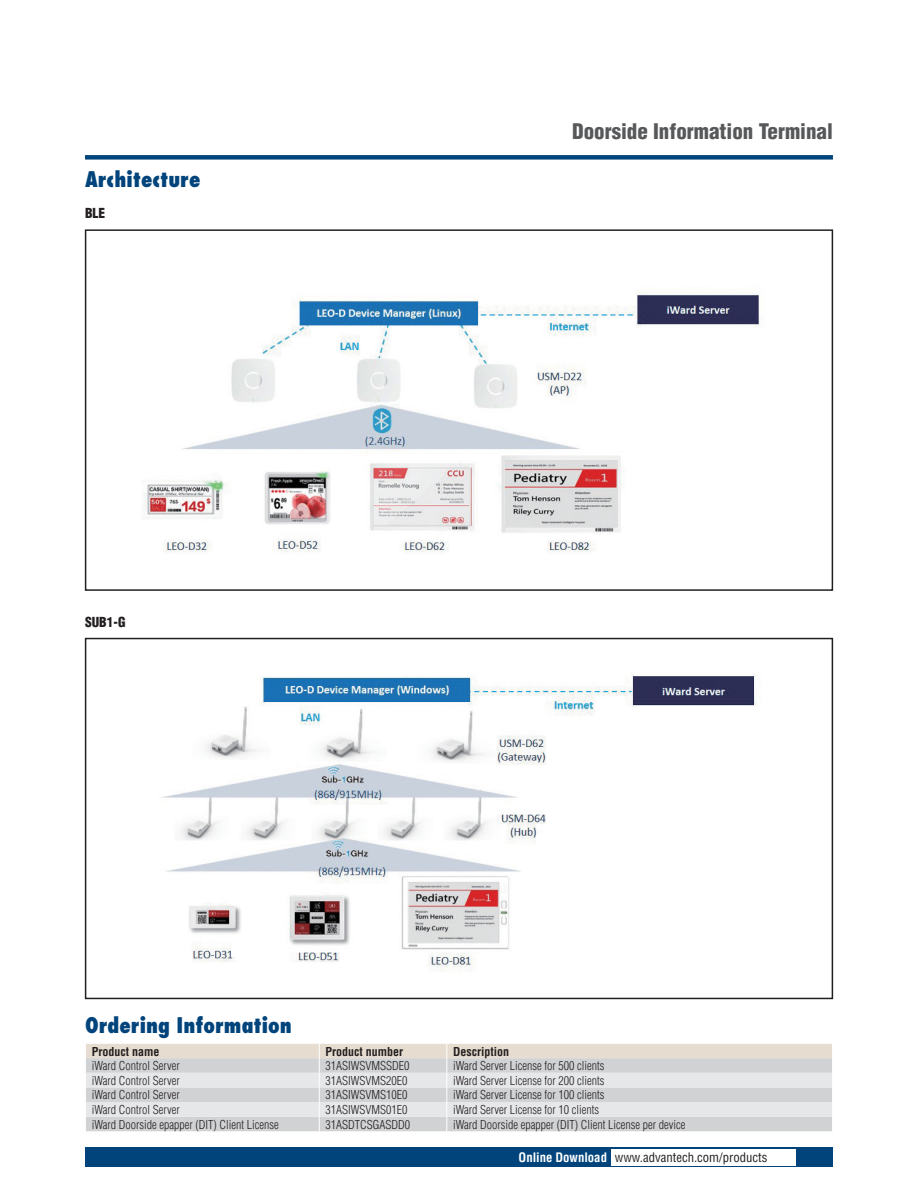
<style>
.page{position:relative;width:918px;height:1188px;background:#fff}
.page>*{position:absolute;margin:0;border:0;box-sizing:border-box;transform-origin:0 0}
.t1{font:800 condensed 21px "Futura";color:#00447b}
.t2{font:900 condensed 21px "Helvetica";color:#57585a}
.t3{font:900 condensed 13.5px "Helvetica";color:#231f20}
.t4{font:condensed 12.75px "Helvetica";color:#231f20}
.t5{font:300 condensed 12px "Helvetica";color:#231f20}
.t6{font:700 condensed 12px "Helvetica";color:#231f20}
.s1{font-weight:700;color:#fff}
</style>
<div class="page">
<div style="left:85px;top:155px;width:748px;height:5px;background:#00447b"></div>
<div style="left:85px;top:1147px;width:748px;height:20px;background:#00447b"></div>
<div style="left:611px;top:1149px;width:184px;height:16px;background:#fff"></div>
<div style="left:85px;top:229px;width:748px;height:362px;border:2px solid #231f20"></div>
<div style="left:85px;top:638px;width:748px;height:361px;border:2px solid #231f20"></div>
<svg style="left:86px;top:1044px;width:746px;height:87px;background:#dbdbda"></svg>
<img style="left:143px;top:293px;width:617px;height:259px">
<img style="left:161px;top:676px;width:596px;height:296px">
<h1 class="t1" style="left:85px;top:166px;width:117px">Architecture</h1>
<p class="t3" style="left:85px;top:205px;width:22px">BLE</p>
<p class="t3" style="left:85px;top:614px;width:42px">SUB1-G</p>
<h1 class="t2" style="left:572px;top:118px;width:262px">Doorside Information Terminal</h1>
<h1 class="t1" style="left:85px;top:1012px;width:208px">Ordering Information</h1>
<p class="t6" style="left:92px;top:1044px;width:69px">Product name</p>
<p class="t6" style="left:326px;top:1044px;width:79px">Product number</p>
<p class="t6" style="left:453px;top:1044px;width:57px">Description</p>
<p class="t5" style="left:92px;top:1058px;width:89px">iWard Control Server</p>
<p class="t5" style="left:326px;top:1058px;width:85px">31ASIWSVMSSDE0</p>
<p class="t5" style="left:453px;top:1058px;width:153px">iWard Server License for 500 clients</p>
<p class="t5" style="left:92px;top:1073px;width:89px">iWard Control Server</p>
<p class="t5" style="left:326px;top:1073px;width:83px">31ASIWSVMS20E0</p>
<p class="t5" style="left:453px;top:1073px;width:153px">iWard Server License for 200 clients</p>
<p class="t5" style="left:92px;top:1088px;width:89px">iWard Control Server</p>
<p class="t5" style="left:326px;top:1088px;width:83px">31ASIWSVMS10E0</p>
<p class="t5" style="left:453px;top:1088px;width:153px">iWard Server License for 100 clients</p>
<p class="t5" style="left:92px;top:1102px;width:89px">iWard Control Server</p>
<p class="t5" style="left:326px;top:1102px;width:83px">31ASIWSVMS01E0</p>
<p class="t5" style="left:453px;top:1102px;width:147px">iWard Server License for 10 clients</p>
<p class="t5" style="left:92px;top:1117px;width:189px">iWard Doorside epapper (DIT) Client License</p>
<p class="t5" style="left:326px;top:1117px;width:86px">31ASDTCSGASDD0</p>
<p class="t5" style="left:453px;top:1117px;width:234px">iWard Doorside epapper (DIT) Client License per device</p>
<p class="t4" style="left:519px;top:1150px;width:250px"><span class="s1">Online Download</span> www.advantech.com/products</p>
</div>
